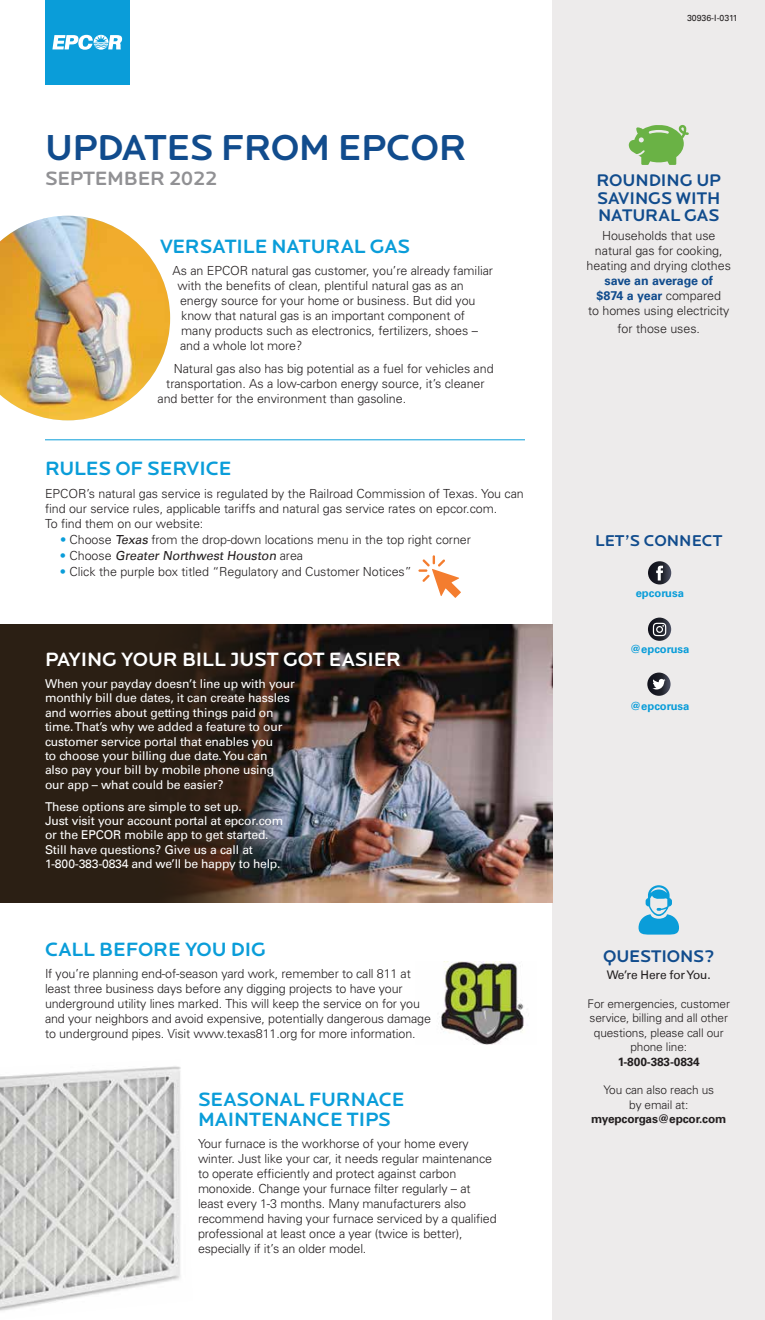
<style>
.page{position:relative;width:765px;height:1320px;background:#fff}
.page>*{position:absolute;margin:0;border:0;box-sizing:border-box;transform-origin:0 0}
.t1{font:500 37.5px "Locator Display";letter-spacing:-.01em;color:#114c8d}
.t2{font:500 20px/20px "Locator Display";letter-spacing:-.005em;color:#0a9dd9}
.t3{font:500 20px "Locator Display";letter-spacing:-.005em;color:#fff}
.t4{font:500 20px "Locator Display";letter-spacing:-.01em;color:#919194}
.t5{font:500 17.5px/17.5px "Locator Display";letter-spacing:-.005em;color:#114c8d;text-align:justify}
.t6{font:500 16.25px "Locator Display";color:#114c8d}
.t7{font:300 12.5px/15px "Univers";letter-spacing:-.005em;color:#231f20}
.t8{font:12.5px "Univers LT";color:#231f20}
.t9{font:700 12.5px/15px "Univers LT";letter-spacing:-.015em;color:#114c8d;text-align:center}
.t10{font:12.25px/14.4px "Univers LT";letter-spacing:-.01em;color:#fff}
.t11{font:300 11.88px/14.4px "Univers";letter-spacing:-.01em;color:#231f20;text-align:center}
.t12{font:700 11.88px "Univers LT";letter-spacing:-.01em;color:#231f20}
.t13{font:11.88px "Univers LT";letter-spacing:-.01em;color:#231f20}
.t14{font:700 11.25px "Univers LT";color:#0a9dd9}
.t15{font:8.75px "Univers LT";color:#231f20}
.s1{color:#0a9dd9}
.s2{font-family:"Univers LT";font-weight:400}
.s3{font-family:"Univers";font-weight:300;color:#0a9dd9}
.s4{font-family:"Univers";font-weight:300}
.s5{font-family:"Univers";font-weight:300;color:#231f20}
</style>
<div class="page">
<div style="left:553px;top:0;width:212px;height:1320px;background:#edebeb"></div>
<div style="left:45px;top:0;width:85px;height:85px;background:#0a9dd9"></div>
<svg style="left:52px;top:35px;width:70px;height:15px"></svg>
<svg style="left:648px;top:561px;width:23px;height:23px"></svg>
<svg style="left:656px;top:566px;width:7px;height:15px"></svg>
<svg style="left:648px;top:618px;width:23px;height:23px"></svg>
<svg style="left:653px;top:623px;width:13px;height:13px"></svg>
<svg style="left:647px;top:673px;width:24px;height:23px"></svg>
<svg style="left:652px;top:679px;width:13px;height:10px"></svg>
<hr style="left:45px;top:439px;width:480px;height:1px;background:#0a9dd9">
<img style="left:0;top:216px;width:170px;height:204px">
<svg style="left:629px;top:125px;width:60px;height:40px"></svg>
<svg style="left:418px;top:555px;width:43px;height:43px"></svg>
<img style="left:440px;top:961px;width:84px;height:84px">
<svg style="left:639px;top:885px;width:40px;height:50px"></svg>
<img style="left:281px;top:624px;width:272px;height:279px">
<div style="left:0;top:624px;width:151px;height:279px;background:#2b1f14"></div>
<svg style="left:151px;top:624px;width:130px;height:279px;background:#32251d"></svg>
<img style="left:0;top:1066px;width:181px;height:245px">
<h1 class="t1" style="left:45px;top:126px;width:424px">UPDATES FROM EPCOR</h1>
<h2 class="t4" style="left:45px;top:167px;width:174px">SEPTEMBER 2022</h2>
<h2 class="t2" style="left:160px;top:236px;width:252px">VERSATILE NATURAL GAS</h2>
<p class="t7" style="left:172px;top:263px;width:322px">As an EPCOR natural gas customer, you’re already familiar</p>
<p class="t7" style="left:178px;top:278px;width:288px">with the benefits of clean, plentiful natural gas as an</p>
<p class="t7" style="left:180px;top:293px;width:297px">energy source for your home or business. But did you</p>
<p class="t7" style="left:181px;top:308px;width:285px">know that natural gas is an important component of</p>
<p class="t7" style="left:181px;top:323px;width:298px">many products such as electronics, fertilizers, shoes –</p>
<p class="t7" style="left:180px;top:338px;width:124px">and a whole lot more?</p>
<p class="t7" style="left:174px;top:360px;width:321px">Natural gas also has big potential as a fuel for vehicles and</p>
<p class="t7" style="left:166px;top:375px;width:320px">transportation. As a low-carbon energy source, it’s cleaner</p>
<p class="t7" style="left:158px;top:390px;width:250px">and better for the environment than gasoline.</p>
<h2 class="t2" style="left:45px;top:459px;width:188px">RULES OF SERVICE</h2>
<p class="t7" style="left:45px;top:485px;width:480px">EPCOR’s natural gas service is regulated by the Railroad Commission of Texas. You can find our service rules, applicable tariffs and natural gas service rates on epcor.com.<br>To find them on our website:</p>
<p class="t7" style="left:60px;top:532px;width:412px"><span class="s1">•</span> Choose <span class="s2">Texas</span> from the drop-down locations menu in the top right corner</p>
<p class="t8" style="left:60px;top:548px;width:245px"><span class="s3">•</span> <span class="s4">C h oos e</span> Greater Northwest Houston <span class="s4">a rea</span></p>
<p class="t7" style="left:60px;top:564px;width:353px"><span class="s1">•</span> Click the purple box titled “Regulatory and Customer Notices”</p>
<h2 class="t3" style="left:45px;top:648px;width:358px">PAYING YOUR BILL JUST GOT EASIER</h2>
<p class="t10" style="left:45px;top:677px;width:251px">When your payday doesn’t line up with your monthly bill due dates, it can create hassles and worries about getting things paid on time. That’s why we added a feature to our customer service portal that enables you<br>to choose your billing due date. You can<br>also pay your bill by mobile phone using our app – what could be easier?</p>
<p class="t10" style="left:45px;top:799px;width:240px">These options are simple to set up.<br>Just visit your account portal at epcor.com or the EPCOR mobile app to get started.<br>Still have questions? Give us a call at 1-800-383-0834 and we’ll be happy to help.</p>
<h2 class="t2" style="left:45px;top:939px;width:223px">CALL BEFORE YOU DIG</h2>
<p class="t7" style="left:45px;top:966px;width:387px">If you’re planning end-of-season yard work, remember to call 811 at least three business days before any digging projects to have your underground utility lines marked. This will keep the service on for you and your neighbors and avoid expensive, potentially dangerous damage to underground pipes. Visit www.texas811.org for more information.</p>
<h2 class="t2" style="left:198px;top:1089px;width:208px">SEASONAL FURNACE<br>MAINTENANCE TIPS</h2>
<p class="t7" style="left:198px;top:1136px;width:300px">Your furnace is the workhorse of your home every winter. Just like your car, it needs regular maintenance to operate efficiently and protect against carbon monoxide. Change your furnace filter regularly – at least every 1-3 months. Many manufacturers also recommend having your furnace serviced by a qualified professional at least once a year (twice is better), especially if it’s an older model.</p>
<p class="t15" style="left:687px;top:13px;width:52px">30936-I-0311</p>
<h3 class="t5" style="left:597px;top:172px;width:126px">ROUNDING UP SAVINGS WITH NATURAL GAS</h3>
<p class="t7" style="left:587px;top:227px;width:146px;text-align:center">Households that use natural gas for cooking, heating and drying clothes</p>
<p class="t9" style="left:597px;top:273px;width:126px">save an average of $874 a year <span class="s5">compared</span></p>
<p class="t7" style="left:588px;top:301px;width:143px;line-height:18px;text-align:center">to homes using electricity for those uses.</p>
<h3 class="t6" style="left:595px;top:532px;width:129px">LET’S CONNECT</h3>
<p class="t14" style="left:636px;top:587px;width:50px">epcorusa</p>
<p class="t14" style="left:630px;top:643px;width:61px">@epcorusa</p>
<p class="t14" style="left:630px;top:699px;width:61px">@epcorusa</p>
<h3 class="t5" style="left:603px;top:948px;width:113px">QUESTIONS?</h3>
<p class="t13" style="left:607px;top:968px;width:105px">We’re Here for You.</p>
<p class="t11" style="left:588px;top:996px;width:144px">For emergencies, customer service, billing and all other questions, please call our phone line:</p>
<p class="t12" style="left:618px;top:1054px;width:84px">1-800-383-0834</p>
<p class="t11" style="left:603px;top:1083px;width:112px">You can also reach us by email at:</p>
<p class="t12" style="left:591px;top:1112px;width:137px">myepcorgas@epcor.com</p>
</div>
